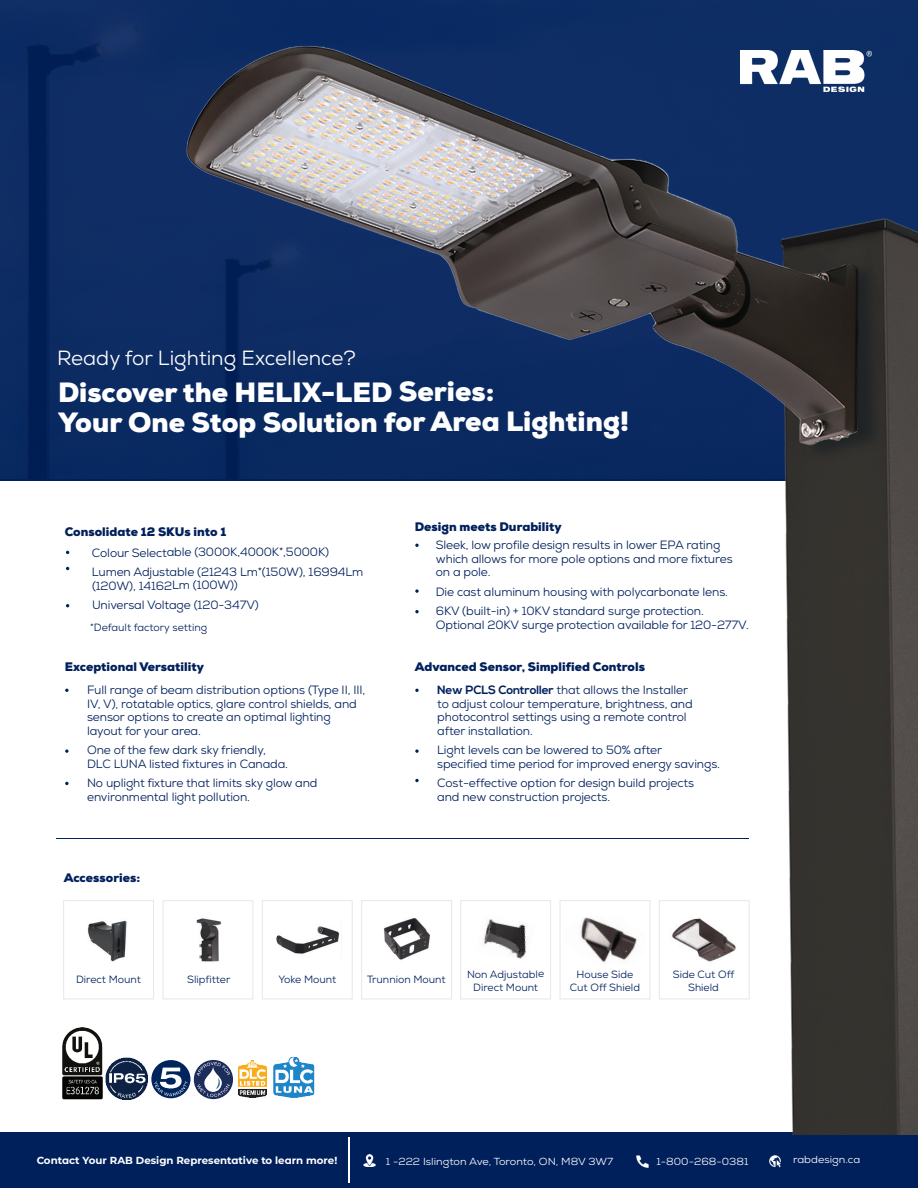
<style>
.page{position:relative;width:918px;height:1188px;background:#fff}
.page>*{position:absolute;margin:0;border:0;box-sizing:border-box;transform-origin:0 0}
.t1{font:900 27px/29.8px "Nexa";color:#fff}
.t2{font:20.55px "Nexa";color:#fff}
.t3{font:12px/13.5px "Nexa";letter-spacing:-.01em;color:#00205c}
.t4{font:900 12px/23px "Nexa";color:#00205c}
.t5{font:10.5px/13.5px "Nexa";color:#00205c;text-align:center}
.t6{font:10.2px "Nexa";color:#fff;scale:1.06 1}
.t7{font:700 10.2px "Montserrat";color:#fff}
.s1{font-weight:700}
.s2{font-weight:400}
</style>
<div class="page">
<div style="left:0;top:1133px;width:918px;height:55px;background:#00205c"></div>
<img style="left:0;top:0;width:918px;height:478px">
<svg style="left:151px;top:1060px;width:39px;height:38px"></svg>
<img style="left:105px;top:1058px;width:43px;height:41px">
<img style="left:62px;top:1027px;width:41px;height:72px">
<img style="left:87px;top:920px;width:40px;height:42px">
<svg style="left:363px;top:1154px;width:13px;height:12px"></svg>
<img style="left:636px;top:1155px;width:13px;height:13px">
<svg style="left:769px;top:1155px;width:12px;height:13px"></svg>
<hr style="left:348px;top:1138px;width:1px;height:45px;background:#fff">
<img style="left:153px;top:1px;width:765px;height:1134px">
<svg style="left:65px;top:689px;width:4px;height:3px"></svg>
<svg style="left:65px;top:749px;width:4px;height:4px"></svg>
<svg style="left:65px;top:782px;width:4px;height:3px"></svg>
<svg style="left:415px;top:689px;width:4px;height:3px"></svg>
<svg style="left:415px;top:749px;width:4px;height:4px"></svg>
<svg style="left:415px;top:779px;width:4px;height:3px"></svg>
<svg style="left:415px;top:544px;width:4px;height:3px"></svg>
<svg style="left:415px;top:589px;width:4px;height:4px"></svg>
<svg style="left:415px;top:610px;width:4px;height:3px"></svg>
<div style="left:63px;top:900px;width:91px;height:99px;border:1px solid #e6e7e9"></div>
<div style="left:163px;top:900px;width:90px;height:99px;border:1px solid #e6e7e9"></div>
<div style="left:262px;top:900px;width:91px;height:99px;border:1px solid #e6e7e9"></div>
<div style="left:361px;top:900px;width:91px;height:99px;border:1px solid #e6e7e9"></div>
<div style="left:460px;top:900px;width:91px;height:99px;border:1px solid #e6e7e9"></div>
<div style="left:560px;top:900px;width:90px;height:99px;border:1px solid #e6e7e9"></div>
<div style="left:659px;top:900px;width:91px;height:99px;border:1px solid #e6e7e9"></div>
<img style="left:563px;top:916px;width:82px;height:49px">
<img style="left:668px;top:918px;width:76px;height:49px">
<img style="left:475px;top:914px;width:60px;height:49px">
<h2 class="t2" style="left:57px;top:344px;width:300px">Ready for Lighting Excellence?</h2>
<h1 class="t1" style="left:58px;top:377px;width:573px">Discover the HELIX-LED Series:<br>Your One Stop Solution for Area Lighting!</h1>
<p class="t4" style="left:65px;top:521px;width:163px">Consolidate 12 SKUs into 1</p>
<p class="t3" style="left:92px;top:543px;width:273px;line-height:19.5px">Colour Selectable (3000K,4000K*,5000K)<br>Lumen Adjustable (21243 Lm*(150W), 16994Lm</p>
<p class="t3" style="left:92px;top:576px;width:168px;line-height:19.5px">(120W), 14162Lm (100W))<br>Universal Voltage (120-347V)</p>
<p class="t5" style="left:90px;top:621px;width:119px">*Default factory setting</p>
<p class="t4" style="left:65px;top:656px;width:141px">Exceptional Versatility</p>
<p class="t3" style="left:87px;top:683px;width:280px">Full range of beam distribution options (Type II, III, IV, V), rotatable optics, glare control shields, and sensor options to create an optimal lighting layout for your area.</p>
<p class="t3" style="left:87px;top:744px;width:202px">One of the few dark sky friendly,<br>DLC LUNA listed fixtures in Canada.</p>
<p class="t3" style="left:87px;top:777px;width:232px">No uplight fixture that limits sky glow and environmental light pollution.</p>
<p class="t4" style="left:64px;top:867px;width:78px">Accessories:</p>
<p class="t4" style="left:415px;top:515px;width:148px">Design meets Durability</p>
<p class="t3" style="left:436px;top:538px;width:298px">Sleek, low profile design results in lower EPA rating which allows for more pole options and more fixtures on a pole.</p>
<p class="t3" style="left:436px;top:582px;width:294px;line-height:19.5px">Die cast aluminum housing with polycarbonate lens.<br>6KV (built-in) + 10KV standard surge protection.</p>
<p class="t3" style="left:436px;top:618px;width:315px">Optional 20KV surge protection available for 120-277V.</p>
<p class="t4" style="left:437px;top:656px;width:253px;text-indent:-22px">Advanced Sensor, Simplified Controls<br><span class="s1">New PCLS Controller</span> <span class="s2">that allows the Installer</span></p>
<p class="t3" style="left:437px;top:697px;width:257px">to adjust colour temperature, brightness, and photocontrol settings using a remote control after installation.</p>
<p class="t3" style="left:437px;top:744px;width:284px">Light levels can be lowered to 50% after<br>specified time period for improved energy savings.</p>
<p class="t3" style="left:437px;top:776px;width:258px">Cost-effective option for design build projects and new construction projects.</p>
<p class="t5" style="left:76px;top:973px;width:66px">Direct Mount</p>
<p class="t5" style="left:187px;top:973px;width:45px">Slipfitter</p>
<p class="t5" style="left:278px;top:973px;width:59px">Yoke Mount</p>
<p class="t5" style="left:367px;top:973px;width:80px">Trunnion Mount</p>
<p class="t5" style="left:467px;top:967px;width:79px">Non Adjustable<br>Direct Mount</p>
<p class="t5" style="left:570px;top:967px;width:72px">House Side<br>Cut Off Shield</p>
<p class="t5" style="left:673px;top:967px;width:63px">Side Cut Off<br>Shield</p>
<p class="t7" style="left:37px;top:1153px;width:302px">Contact Your RAB Design Representative to learn more!</p>
<p class="t6" style="left:386px;top:1155px;width:216px">1 -222 Islington Ave, Toronto, ON, M8V 3W7</p>
<p class="t6" style="left:657px;top:1155px;width:88px">1-800-268-0381</p>
<p class="t6" style="left:793px;top:1153px;width:65px">rabdesign.ca</p>
</div>
